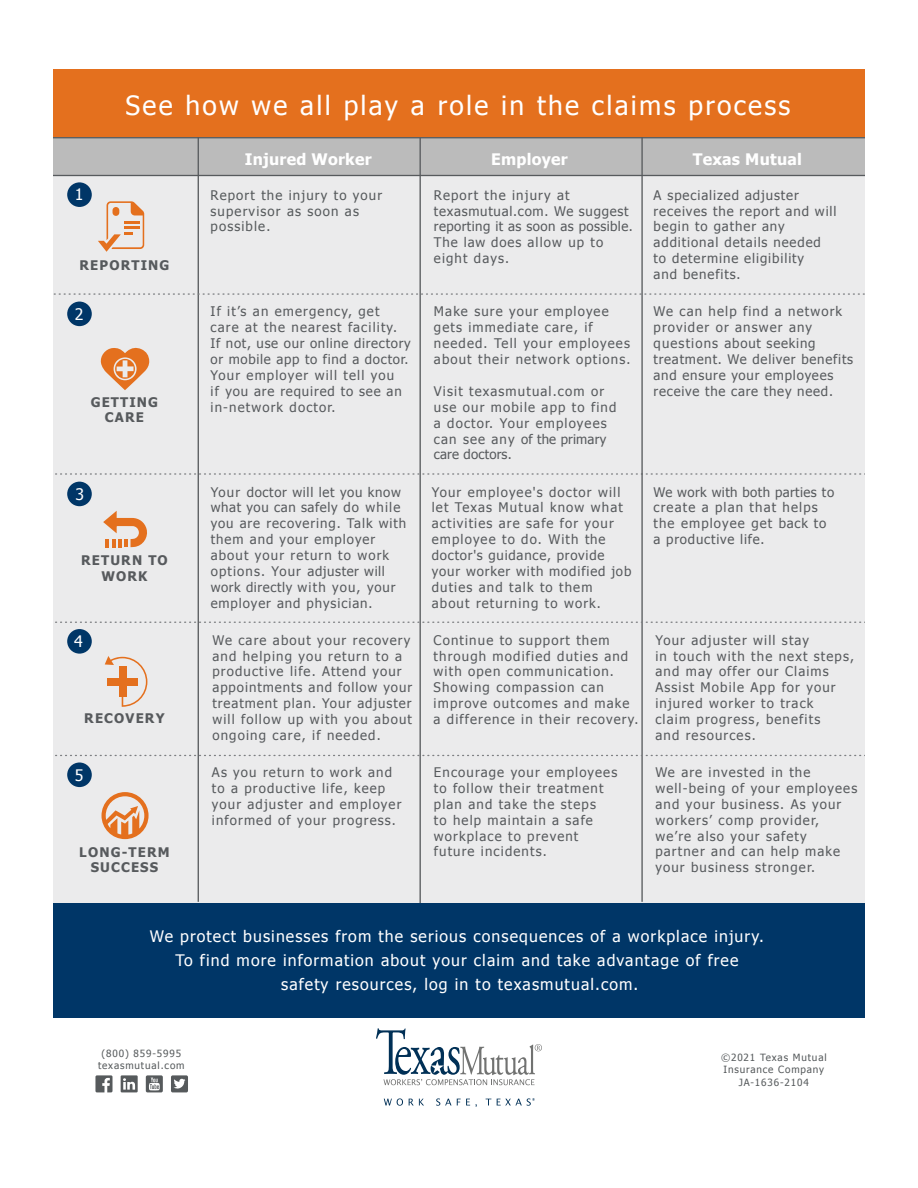
<style>
.page{position:relative;width:918px;height:1188px;background:#fff}
.page>*{position:absolute;margin:0;border:0;box-sizing:border-box;transform-origin:0 0}
.t1{font:26.4px "Tahoma";letter-spacing:.085em;color:#fff}
.t2{font:15.9px/23.9px "Tahoma";letter-spacing:.07em;color:#fff;text-align:center}
.t3{font:700 15.9px "Tahoma";letter-spacing:.015em;color:#fff}
.t4{font:13.2px/15.9px "Tahoma";letter-spacing:.085em;color:#575a5d}
.t5{font:13.2px/15.9px "Tahoma";letter-spacing:.06em;color:#575a5d}
.t6{font:13.2px/15.9px "Tahoma";letter-spacing:.055em;color:#575a5d}
.t7{font:700 13.2px/15.9px "Tahoma";letter-spacing:.085em;color:#575a5d;text-align:center}
.t8{font:13.2px/15.9px "Tahoma";letter-spacing:.085em;color:#565a5c}
.t9{font:9.9px/12.5px "Tahoma";letter-spacing:.085em;color:#565a5c;text-align:center}
</style>
<div class="page">
<div style="left:54px;top:176px;width:810px;height:727px;background:#ebebec"></div>
<div style="left:54px;top:137px;width:810px;height:38px;background:#bbb"></div>
<hr style="left:420px;top:138px;width:1px;height:765px;background:#575a5d">
<hr style="left:198px;top:137px;width:1px;height:765px;background:#575a5d">
<hr style="left:54px;top:175px;width:810px;height:1px;background:#575a5d">
<svg style="left:54px;top:293px;width:810px;height:2px;background:#cfd0d1"></svg>
<div style="left:54px;top:903px;width:810px;height:115px;background:#003667"></div>
<svg style="left:376px;top:1028px;width:166px;height:57px"></svg>
<svg style="left:384px;top:1098px;width:19px;height:8px"></svg>
<svg style="left:409px;top:1099px;width:15px;height:6px"></svg>
<svg style="left:436px;top:1098px;width:34px;height:8px"></svg>
<svg style="left:497px;top:1098px;width:38px;height:8px"></svg>
<svg style="left:95px;top:1075px;width:18px;height:17px"></svg>
<svg style="left:171px;top:1075px;width:17px;height:17px"></svg>
<svg style="left:121px;top:1075px;width:17px;height:17px"></svg>
<svg style="left:146px;top:1075px;width:17px;height:17px"></svg>
<svg style="left:54px;top:473px;width:810px;height:2px;background:#cfd0d1"></svg>
<hr style="left:641px;top:137px;width:2px;height:765px;background:#575a5d">
<svg style="left:54px;top:622px;width:810px;height:1px"></svg>
<svg style="left:98px;top:201px;width:46px;height:51px;background:#e9cab5"></svg>
<svg style="left:100px;top:347px;width:49px;height:43px;background:#e7a97e"></svg>
<svg style="left:103px;top:511px;width:46px;height:36px;background:#e8b795"></svg>
<svg style="left:105px;top:656px;width:42px;height:51px;background:#e8c7b0"></svg>
<svg style="left:54px;top:755px;width:810px;height:1px"></svg>
<div style="left:54px;top:70px;width:810px;height:67px;background:#e4701e"></div>
<hr style="left:54px;top:137px;width:810px;height:1px;background:#575a5d">
<svg style="left:102px;top:792px;width:47px;height:47px;background:#e7b38f"></svg>
<div style="left:67px;top:182px;width:25px;height:25px;background:#003667;border-radius:50%"></div>
<div style="left:67px;top:302px;width:25px;height:24px;background:#003667;border-radius:50%"></div>
<div style="left:67px;top:482px;width:25px;height:24px;background:#003667;border-radius:50%"></div>
<div style="left:67px;top:629px;width:25px;height:25px;background:#003667;border-radius:50%"></div>
<div style="left:67px;top:763px;width:25px;height:24px;background:#003667;border-radius:50%"></div>
<h1 class="t1" style="left:125px;top:88px;width:666px">See how we all play a role in the claims process</h1>
<p class="t2" style="left:75px;top:182px;width:10px">1</p>
<p class="t7" style="left:79px;top:256px;width:91px">REPORTING</p>
<p class="t2" style="left:75px;top:301px;width:10px">2</p>
<p class="t7" style="left:91px;top:393px;width:69px">GETTING<br>CARE</p>
<p class="t2" style="left:76px;top:481px;width:10px">3</p>
<p class="t7" style="left:81px;top:551px;width:88px">RETURN TO<br>WORK</p>
<p class="t2" style="left:74px;top:629px;width:10px">4</p>
<p class="t7" style="left:84px;top:709px;width:82px">RECOVERY</p>
<p class="t2" style="left:75px;top:762px;width:10px">5</p>
<p class="t7" style="left:79px;top:843px;width:92px">LONG-TERM<br>SUCCESS</p>
<p class="t3" style="left:245px;top:148px;width:128px">Injured Worker</p>
<p class="t3" style="left:491px;top:148px;width:78px">Employer</p>
<p class="t3" style="left:693px;top:148px;width:111px">Texas Mutual</p>
<p class="t6" style="left:434px;top:186px;width:200px">Report the injury at texasmutual.com. We suggest reporting it as soon as possible.<br>The law does allow up to eight days.</p>
<p class="t4" style="left:654px;top:186px;width:185px">A specialized adjuster receives the report and will begin to gather any additional details needed to determine eligibility<br>and benefits.</p>
<p class="t4" style="left:434px;top:303px;width:198px">Make sure your employee gets immediate care, if needed. Tell your employees about their network options.</p>
<p class="t4" style="left:434px;top:383px;width:184px">Visit texasmutual.com or use our mobile app to find a doctor. Your employees can see any of the primary care doctors.</p>
<p class="t8" style="left:211px;top:186px;width:173px">Report the injury to your supervisor as soon as possible.</p>
<p class="t5" style="left:654px;top:303px;width:201px">We can help find a network provider or answer any questions about seeking treatment. We deliver benefits and ensure your employees receive the care they need.</p>
<p class="t4" style="left:211px;top:303px;width:202px">If it’s an emergency, get care at the nearest facility.<br>If not, use our online directory or mobile app to find a doctor.<br>Your employer will tell you<br>if you are required to see an in-network doctor.</p>
<p class="t4" style="left:211px;top:483px;width:197px">Your doctor will let you know what you can safely do while you are recovering. Talk with them and your employer about your return to work options. Your adjuster will work directly with you, your employer and physician.</p>
<p class="t4" style="left:432px;top:483px;width:201px">Your employee's doctor will let Texas Mutual know what activities are safe for your employee to do. With the doctor's guidance, provide your worker with modified job duties and talk to them about returning to work.</p>
<p class="t5" style="left:654px;top:483px;width:182px">We work with both parties to create a plan that helps the employee get back to a productive life.</p>
<p class="t4" style="left:212px;top:631px;width:201px">We care about your recovery and helping you return to a productive life. Attend your appointments and follow your treatment plan. Your adjuster will follow up with you about ongoing care, if needed.</p>
<p class="t4" style="left:655px;top:631px;width:200px">Your adjuster will stay<br>in touch with the next steps, and may offer our Claims<br>Assist Mobile App for your injured worker to track<br>claim progress, benefits<br>and resources.</p>
<p class="t4" style="left:434px;top:631px;width:206px">Continue to support them through modified duties and with open communication.<br>Showing compassion can improve outcomes and make a difference in their recovery.</p>
<p class="t4" style="left:212px;top:764px;width:191px">As you return to work and to a productive life, keep your adjuster and employer informed of your progress.</p>
<p class="t4" style="left:434px;top:764px;width:185px">Encourage your employees to follow their treatment plan and take the steps<br>to help maintain a safe workplace to prevent future incidents.</p>
<p class="t4" style="left:655px;top:764px;width:203px">We are invested in the well-being of your employees and your business. As your workers’ comp provider, we’re also your safety partner and can help make your business stronger.</p>
<p class="t2" style="left:150px;top:924px;width:615px">We protect businesses from the serious consequences of a workplace injury.<br>To find more information about your claim and take advantage of free safety resources, log in to texasmutual.com.</p>
<p class="t9" style="left:98px;top:1046px;width:88px">(800) 859-5995 texasmutual.com</p>
<p class="t9" style="left:721px;top:1051px;width:107px">©2021 Texas Mutual<br>Insurance Company<br>JA-1636-2104</p>
</div>
